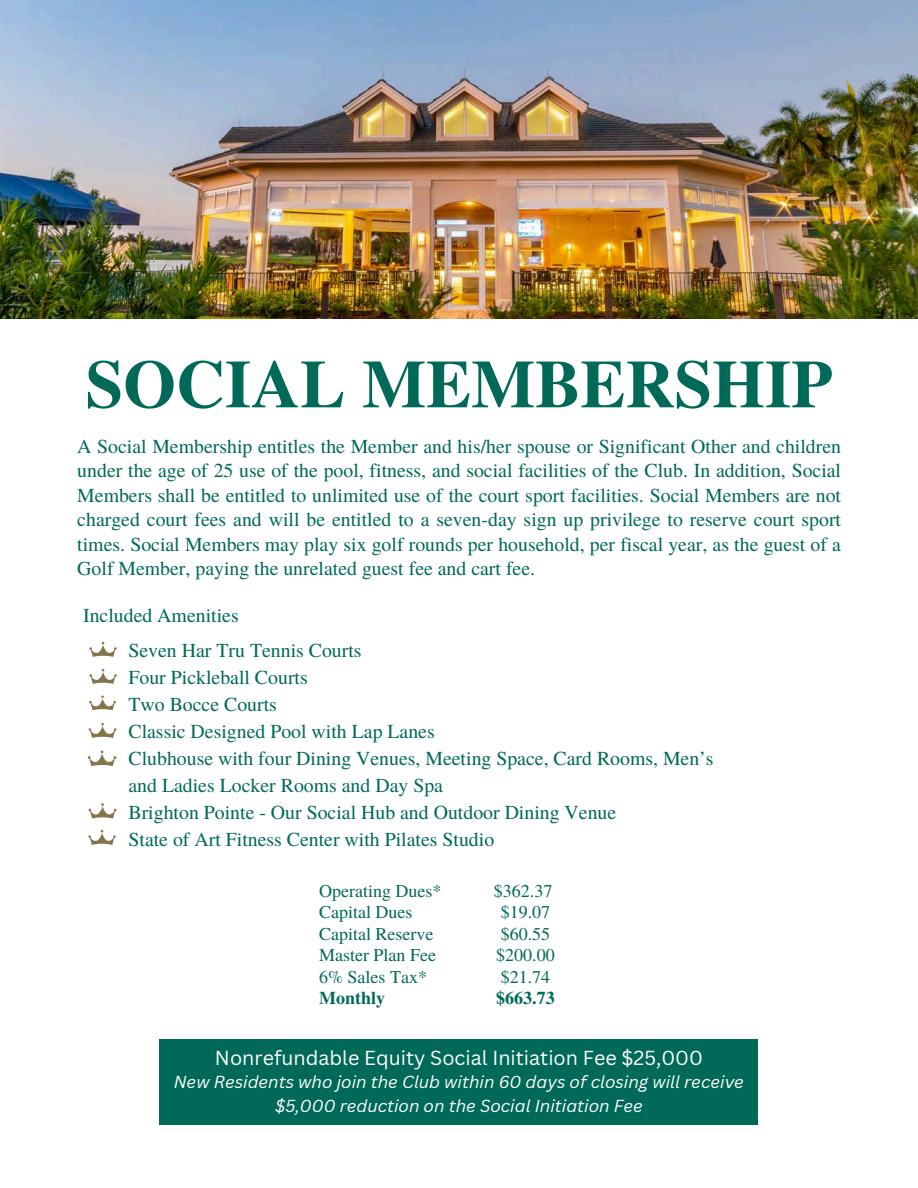
<style>
.page{position:relative;width:918px;height:1188px;background:#fff}
.page>*{position:absolute;margin:0;border:0;box-sizing:border-box;transform-origin:0 0}
.t1{font:700 67.8px "Te X Gyre Termes";color:#006958}
.t2{font:19.8px/27px "Te X Gyre Termes";color:#006958;text-align:justify}
.t3{font:19.8px "Canva Sans";color:#fff}
.t4{font:18px/21.3px "Te X Gyre Termes";color:#006958}
.t5{font:italic 16.95px/23.7px "Canva Sans";color:#fff;text-align:center}
.s1{font-weight:700}
</style>
<div class="page">
<img style="left:0;top:0;width:918px;height:318px">
<div style="left:160px;top:1039px;width:598px;height:86px;background:#006958"></div>
<img style="left:89px;top:701px;width:27px;height:6px">
<img style="left:87px;top:754px;width:30px;height:13px">
<img style="left:89px;top:641px;width:28px;height:12px">
<img style="left:88px;top:803px;width:29px;height:11px">
<img style="left:88px;top:814px;width:28px;height:31px">
<img style="left:89px;top:653px;width:28px;height:48px">
<img style="left:88px;top:707px;width:29px;height:47px">
<h1 class="t1" style="left:86px;top:332px;width:748px">SOCIAL MEMBERSHIP</h1>
<h2 class="t2" style="left:77px;top:433px;width:765px;line-height:24.3px">A Social Membership entitles the Member and his/her spouse or Significant Other and children under the age of 25 use of the pool, fitness, and social facilities of the Club. In addition, Social Members shall be entitled to unlimited use of the court sport facilities. Social Members are not charged court fees and will be entitled to a seven-day sign up privilege to reserve court sport times. Social Members may play six golf rounds per household, per fiscal year, as the guest of a Golf Member, paying the unrelated guest fee and cart fee.</h2>
<p class="t2" style="left:83px;top:601px;width:157px">Included Amenities</p>
<p class="t2" style="left:128px;top:636px;width:587px;text-align:left">Seven Har Tru Tennis Courts<br>Four Pickleball Courts<br>Two Bocce Courts<br>Classic Designed Pool with Lap Lanes<br>Clubhouse with four Dining Venues, Meeting Space, Card Rooms, Men’s and Ladies Locker Rooms and Day Spa<br>Brighton Pointe - Our Social Hub and Outdoor Dining Venue<br>State of Art Fitness Center with Pilates Studio</p>
<p class="t4" style="left:319px;top:879px;width:124px">Operating Dues*<br>Capital Dues<br>Capital Reserve<br>Master Plan Fee<br>6% Sales Tax*<br><span class="s1">Monthly</span></p>
<p class="t4" style="left:494px;top:879px;width:62px">$362.37 $19.07 $60.55 $200.00 $21.74 <span class="s1">$663.73</span></p>
<h2 class="t3" style="left:215px;top:1044px;width:489px">Nonrefundable Equity Social Initiation Fee $25,000</h2>
<p class="t5" style="left:174px;top:1070px;width:572px">New Residents who join the Club within 60 days of closing will receive $5,000 reduction on the Social Initiation Fee</p>
</div>
